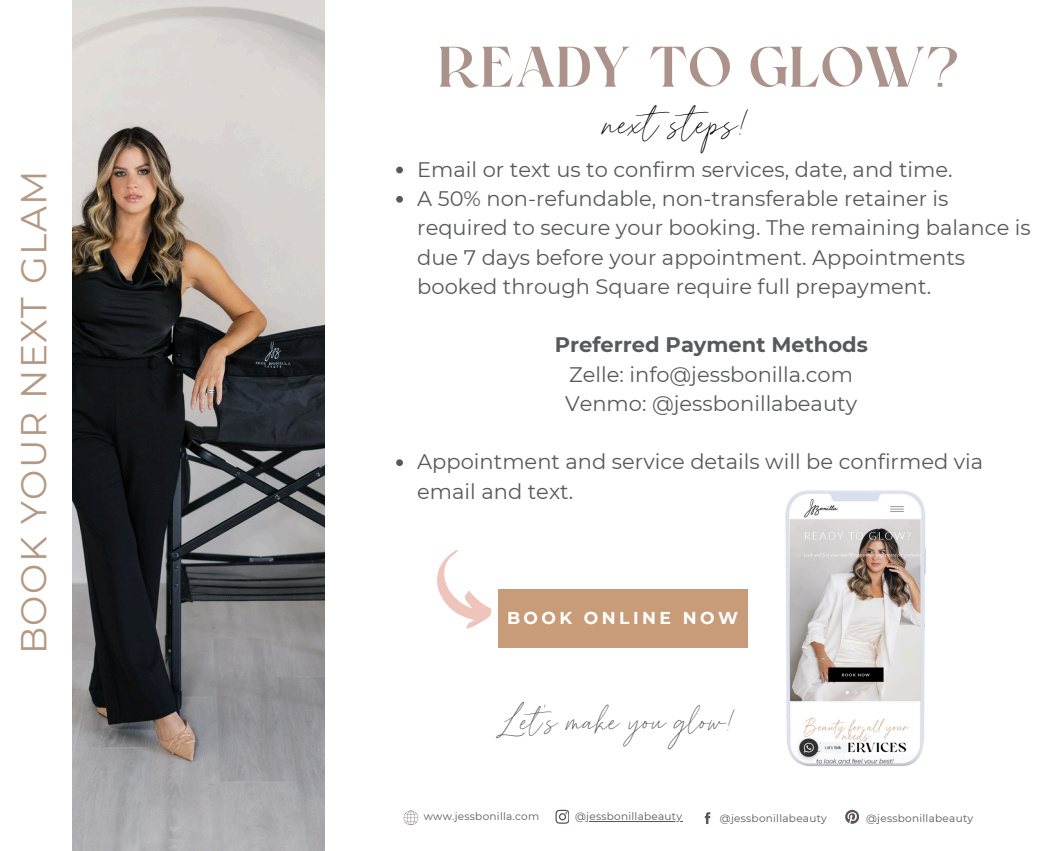
<style>
.page{position:relative;width:1064px;height:851px;background:#fff}
.page>*{position:absolute;margin:0;border:0;box-sizing:border-box;transform-origin:0 0}
.t1{font:57px "Creamy Peachy";color:#ab928a}
.t2{font:36.3px "Billigant";color:#000}
.t3{font:36px "Montserrat";letter-spacing:.045em;color:#b39883}
.t4{font:30px "Billigant";color:#58595a}
.t5{font:21px/29.2px "Montserrat";color:#58595a}
.t6{font:700 17.25px "Montserrat";letter-spacing:.2em;color:#fff}
.t7{font:10.5px "Montserrat";letter-spacing:.025em;color:#5d5354}
.t8{font:10.5px "Montserrat";letter-spacing:.025em;color:#58595a}
.s1{font-weight:700}
</style>
<div class="page">
<img style="left:72px;top:0;width:252px;height:850px">
<svg style="left:555px;top:809px;width:14px;height:14px"></svg>
<svg style="left:704px;top:812px;width:6px;height:12px"></svg>
<svg style="left:845px;top:809px;width:13px;height:14px"></svg>
<div style="left:497px;top:589px;width:250px;height:59px;background:#c99c79"></div>
<svg style="left:403px;top:810px;width:15px;height:15px"></svg>
<svg style="left:437px;top:550px;width:54px;height:79px"></svg>
<img style="left:785px;top:490px;width:141px;height:277px">
<hr style="left:586px;top:820px;width:96px;height:1px;background:#5d5354">
<svg style="left:396px;top:167px;width:7px;height:6px"></svg>
<svg style="left:396px;top:196px;width:7px;height:7px"></svg>
<svg style="left:396px;top:459px;width:7px;height:7px"></svg>
<h4 class="t3" style="left:11px;top:654px;width:485px;rotate:-90deg">BOOK YOUR NEXT GLAM</h4>
<p class="t1" style="left:438px;top:44px;width:522px">READY TO GLOW?</p>
<h6 class="t2" style="left:604px;top:99px;width:147px">nextsteps!</h6>
<p class="t5" style="left:417px;top:155px;width:536px">Email or text us to confirm services, date, and time.</p>
<p class="t5" style="left:417px;top:184px;width:615px">A 50% non-refundable, non-transferable retainer is required to secure your booking. The remaining balance is due 7 days before your appointment. Appointments booked through Square require full prepayment.</p>
<p class="t5" style="left:554px;top:330px;width:314px;text-align:center"><span class="s1">Preferred Payment Methods<br></span>Zelle: info@jessbonilla.com<br>Venmo: @jessbonillabeauty</p>
<p class="t5" style="left:417px;top:447px;width:567px">Appointment and service details will be confirmed via email and text.</p>
<h2 class="t6" style="left:507px;top:607px;width:232px">BOOK ONLINE NOW</h2>
<p class="t4" style="left:499px;top:700px;width:238px">Let’s make you glow!</p>
<p class="t8" style="left:423px;top:809px;width:117px">www.jessbonilla.com</p>
<h3 class="t7" style="left:575px;top:809px;width:108px">@jessbonillabeauty</h3>
<h1 class="t7" style="left:719px;top:811px;width:108px">@jessbonillabeauty</h1>
<p class="t7" style="left:865px;top:811px;width:108px">@jessbonillabeauty</p>
</div>
